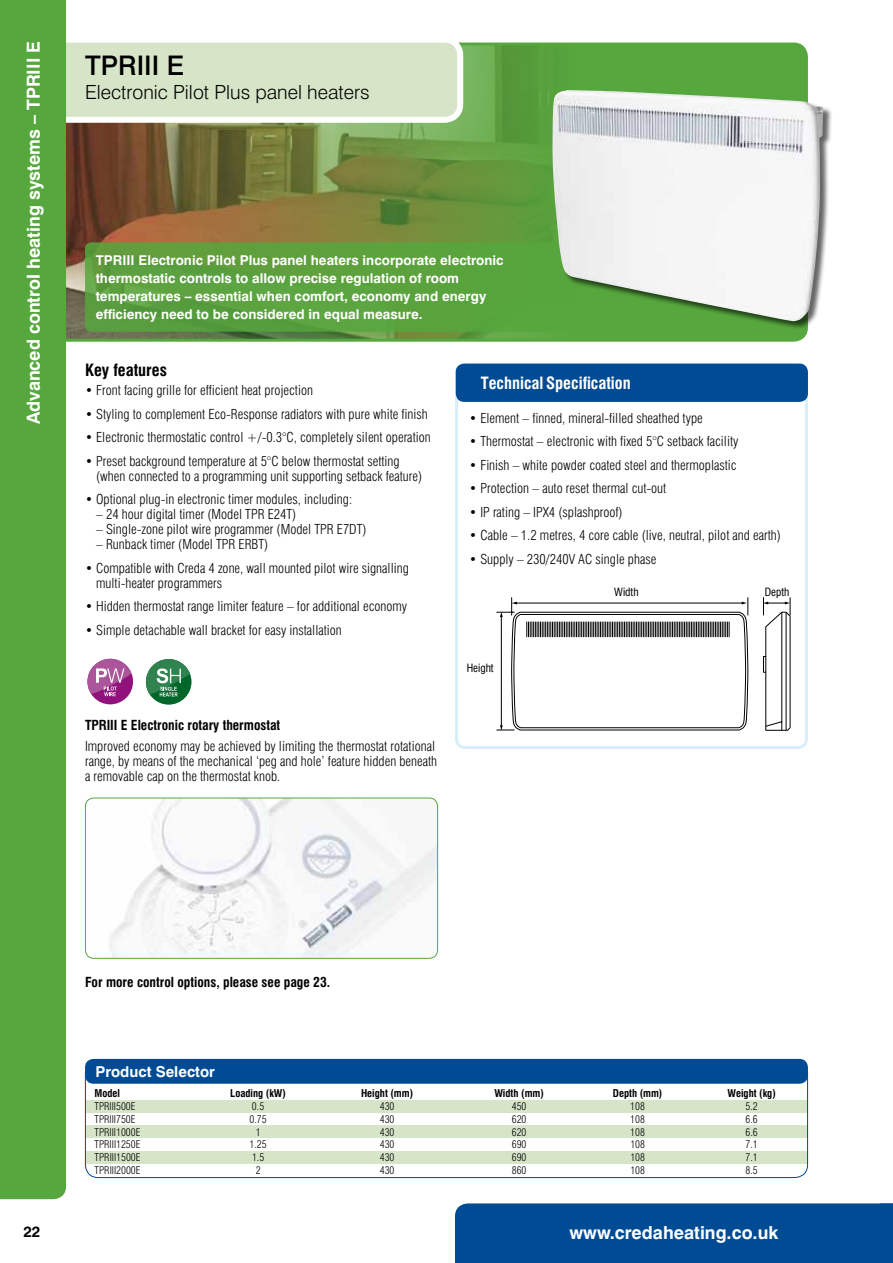
<style>
.page{position:relative;width:893px;height:1263px;background:#fff}
.page>*{position:absolute;margin:0;border:0;box-sizing:border-box;transform-origin:0 0}
.t1{font:500 27px "Swiss 721 BT";color:#000}
.t2{font:300 19.5px "Swiss 721 BT";color:#000}
.t3{font:700 18px "Swiss 721 BT";color:#fff}
.t4{font:700 condensed 16.5px "Swiss 721 BT";color:#fff}
.t5{font:700 condensed 16.5px "Swiss 721 BT";color:#000}
.t6{font:700 15px "Swiss 721 BT";color:#fff}
.t7{font:700 15px "Swiss 721 BT";color:#000}
.t8{font:300 condensed 13.5px/15px "Swiss 721 BT";color:#000}
.t9{font:700 13.5px/18px "Swiss 721 BT";color:#fff}
.t10{font:700 condensed 13.5px "Swiss 721 BT";color:#000}
.t11{font:condensed 11.1px "Swiss 721 BT";color:#000}
.t12{font:300 condensed 10.5px "Swiss 721 BT";color:#000}
.t13{font:700 condensed 10.5px "Swiss 721 BT";color:#000}
</style>
<div class="page">
<svg style="left:66px;top:42px;width:742px;height:300px;background:#6c853e"></svg>
<svg style="left:66px;top:42px;width:400px;height:84px;background:#d6e4c8"></svg>
<div style="left:0;top:0;width:66px;height:1199px;background:#56a73d"></div>
<div style="left:455px;top:363px;width:353px;height:386px;border:3px solid #d7effa;border-radius:9px"></div>
<div style="left:456px;top:364px;width:352px;height:38px;background:#004b93;border-radius:9px"></div>
<svg style="left:497px;top:598px;width:294px;height:133px"></svg>
<img style="left:85px;top:798px;width:353px;height:160px">
<div style="left:85px;top:798px;width:353px;height:161px;border:1px solid #56a73d;border-radius:9px"></div>
<div style="left:85px;top:1059px;width:723px;height:25px;background:#004b93;border-radius:9px"></div>
<div style="left:85px;top:1100px;width:723px;height:12px;background:#d6e5c8"></div>
<div style="left:85px;top:1125px;width:723px;height:13px;background:#d6e5c8"></div>
<div style="left:85px;top:1151px;width:723px;height:12px;background:#d6e5c8"></div>
<div style="left:85px;top:1060px;width:723px;height:118px;border:1px solid #004b93;border-radius:13px"></div>
<div style="left:87px;top:659px;width:46px;height:45px;background:#91127c;border-radius:50%"></div>
<svg style="left:87px;top:659px;width:44px;height:37px"></svg>
<svg style="left:146px;top:659px;width:45px;height:46px"></svg>
<svg style="left:146px;top:659px;width:44px;height:37px"></svg>
<div style="left:85px;top:242px;width:700px;height:90px;background:#56a73d;border-radius:6px"></div>
<div style="left:552px;top:90px;width:281px;height:240px;background:#000;opacity:.6"></div>
<img style="left:552px;top:90px;width:271px;height:232px">
<div style="left:455px;top:1203px;width:438px;height:60px;background:#004b93"></div>
<h3 class="t3" style="left:22px;top:424px;width:385px;rotate:-90deg">Advanced control heating systems – TPRIII E</h3>
<h1 class="t1" style="left:85px;top:49px;width:101px">TPRIII E</h1>
<h2 class="t2" style="left:85px;top:80px;width:286px">Electronic Pilot Plus panel heaters</h2>
<p class="t9" style="left:96px;top:252px;width:409px">TPRIII Electronic Pilot Plus panel heaters incorporate electronic thermostatic controls to allow precise regulation of room temperatures – essential when comfort, economy and energy efficiency need to be considered in equal measure.</p>
<p class="t5" style="left:85px;top:360px;width:83px">Key features</p>
<p class="t8" style="left:85px;top:383px;width:229px">• Front facing grille for efficient heat projection</p>
<p class="t8" style="left:85px;top:406px;width:344px">• Styling to complement Eco-Response radiators with pure white finish</p>
<p class="t8" style="left:85px;top:430px;width:347px">• Electronic thermostatic control +/-0.3°C, completely silent operation</p>
<p class="t8" style="left:96px;top:453px;width:328px;text-indent:-11px">• Preset background temperature at 5°C below thermostat setting (when connected to a programming unit supporting setback feature)</p>
<p class="t8" style="left:85px;top:492px;width:269px">• Optional plug-in electronic timer modules, including:</p>
<p class="t8" style="left:96px;top:507px;width:202px">– 24 hour digital timer (Model TPR E24T)</p>
<p class="t8" style="left:96px;top:522px;width:272px">– Single-zone pilot wire programmer (Model TPR E7DT)</p>
<p class="t8" style="left:96px;top:537px;width:174px">– Runback timer (Model TPR ERBT)</p>
<p class="t8" style="left:96px;top:560px;width:314px;text-indent:-11px">• Compatible with Creda 4 zone, wall mounted pilot wire signalling multi-heater programmers</p>
<p class="t8" style="left:85px;top:599px;width:324px">• Hidden thermostat range limiter feature – for additional economy</p>
<p class="t8" style="left:85px;top:622px;width:258px">• Simple detachable wall bracket for easy installation</p>
<p class="t10" style="left:85px;top:717px;width:197px">TPRIII E Electronic rotary thermostat</p>
<p class="t8" style="left:85px;top:739px;width:354px">Improved economy may be achieved by limiting the thermostat rotational range, by means of the mechanical ‘peg and hole’ feature hidden beneath a removable cap on the thermostat knob.</p>
<p class="t4" style="left:481px;top:373px;width:151px">Technical Specification</p>
<p class="t8" style="left:469px;top:410px;width:235px">• Element – finned, mineral-filled sheathed type</p>
<p class="t8" style="left:469px;top:434px;width:271px">• Thermostat – electronic with fixed 5°C setback facility</p>
<p class="t8" style="left:469px;top:457px;width:269px">• Finish – white powder coated steel and thermoplastic</p>
<p class="t8" style="left:469px;top:481px;width:199px">• Protection – auto reset thermal cut-out</p>
<p class="t8" style="left:469px;top:504px;width:155px">• IP rating – IPX4 (splashproof)</p>
<p class="t8" style="left:469px;top:528px;width:313px">• Cable – 1.2 metres, 4 core cable (live, neutral, pilot and earth)</p>
<p class="t8" style="left:469px;top:551px;width:189px">• Supply – 230/240V AC single phase</p>
<p class="t11" style="left:614px;top:586px;width:26px">Width</p>
<p class="t11" style="left:765px;top:586px;width:26px">Depth</p>
<p class="t11" style="left:467px;top:661px;width:28px">Height</p>
<p class="t7" style="left:23px;top:1222px;width:19px">22</p>
<p class="t10" style="left:85px;top:974px;width:247px">For more control options, please see page 23.</p>
<p class="t6" style="left:95px;top:1063px;width:121px">Product Selector</p>
<p class="t13" style="left:95px;top:1087px;width:27px">Model</p>
<p class="t13" style="left:230px;top:1087px;width:57px">Loading (kW)</p>
<p class="t13" style="left:361px;top:1087px;width:54px">Height (mm)</p>
<p class="t13" style="left:494px;top:1087px;width:51px">Width (mm)</p>
<p class="t13" style="left:613px;top:1087px;width:51px">Depth (mm)</p>
<p class="t13" style="left:727px;top:1087px;width:50px">Weight (kg)</p>
<p class="t12" style="left:95px;top:1100px;width:43px">TPRIII500E</p>
<p class="t12" style="left:252px;top:1100px;width:14px">0.5</p>
<p class="t12" style="left:380px;top:1100px;width:16px">430</p>
<p class="t12" style="left:512px;top:1100px;width:16px">450</p>
<p class="t12" style="left:630px;top:1100px;width:16px">108</p>
<p class="t12" style="left:745px;top:1100px;width:14px">5.2</p>
<p class="t12" style="left:95px;top:1113px;width:43px">TPRIII750E</p>
<p class="t12" style="left:250px;top:1113px;width:19px">0.75</p>
<p class="t12" style="left:380px;top:1113px;width:16px">430</p>
<p class="t12" style="left:512px;top:1113px;width:16px">620</p>
<p class="t12" style="left:630px;top:1113px;width:16px">108</p>
<p class="t12" style="left:745px;top:1113px;width:14px">6.6</p>
<p class="t12" style="left:95px;top:1125px;width:47px">TPRIII1000E</p>
<p class="t12" style="left:256px;top:1125px;width:6px">1</p>
<p class="t12" style="left:380px;top:1125px;width:16px">430</p>
<p class="t12" style="left:512px;top:1125px;width:16px">620</p>
<p class="t12" style="left:630px;top:1125px;width:16px">108</p>
<p class="t12" style="left:745px;top:1125px;width:14px">6.6</p>
<p class="t12" style="left:95px;top:1138px;width:47px">TPRIII1250E</p>
<p class="t12" style="left:250px;top:1138px;width:19px">1.25</p>
<p class="t12" style="left:380px;top:1138px;width:16px">430</p>
<p class="t12" style="left:512px;top:1138px;width:16px">690</p>
<p class="t12" style="left:630px;top:1138px;width:16px">108</p>
<p class="t12" style="left:746px;top:1138px;width:14px">7.1</p>
<p class="t12" style="left:95px;top:1151px;width:47px">TPRIII1500E</p>
<p class="t12" style="left:252px;top:1151px;width:14px">1.5</p>
<p class="t12" style="left:380px;top:1151px;width:16px">430</p>
<p class="t12" style="left:512px;top:1151px;width:16px">690</p>
<p class="t12" style="left:630px;top:1151px;width:16px">108</p>
<p class="t12" style="left:746px;top:1151px;width:14px">7.1</p>
<p class="t12" style="left:95px;top:1164px;width:47px">TPRIII2000E</p>
<p class="t12" style="left:256px;top:1164px;width:6px">2</p>
<p class="t12" style="left:380px;top:1164px;width:16px">430</p>
<p class="t12" style="left:512px;top:1164px;width:16px">860</p>
<p class="t12" style="left:630px;top:1164px;width:16px">108</p>
<p class="t12" style="left:746px;top:1164px;width:14px">8.5</p>
<h3 class="t3" style="left:569px;top:1222px;width:210px">www.credaheating.co.uk</h3>
</div>
